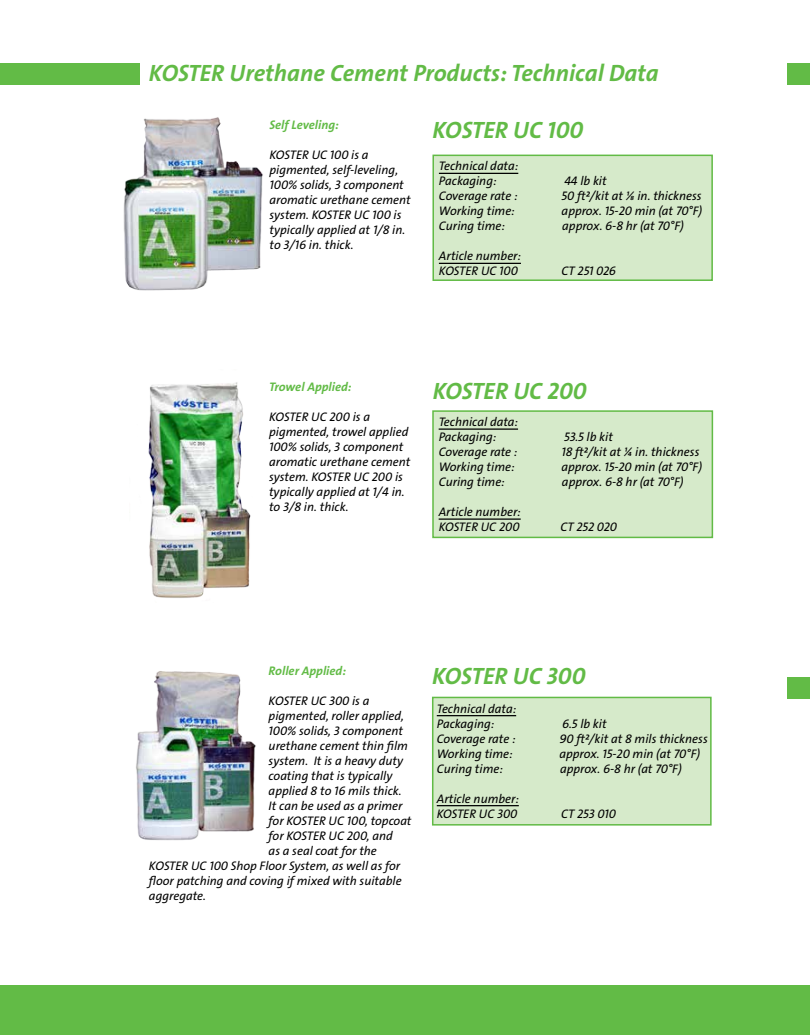
<style>
.page{position:relative;width:810px;height:1035px;background:#fff}
.page>*{position:absolute;margin:0;border:0;box-sizing:border-box;transform-origin:0 0}
.t1{font:23.75px "The Sans LP7 Bld IT";color:#62bb46}
.t2{font:12.5px/15px "The Sans LP5 Plain IT";color:#000}
.t3{font:12.5px "The Sans LP7 Bld IT";color:#62bb46}
</style>
<div class="page">
<div style="left:0;top:63px;width:139px;height:22px;background:#62bb46"></div>
<div style="left:432px;top:410px;width:281px;height:128px;background:#d6eaca;border:2px solid #62bb46"></div>
<hr style="left:439px;top:428px;width:79px;height:2px;background:#000">
<hr style="left:439px;top:518px;width:82px;height:2px;background:#000">
<div style="left:432px;top:155px;width:281px;height:126px;background:#d6eaca;border:2px solid #62bb46"></div>
<hr style="left:439px;top:173px;width:79px;height:1px;background:#000">
<hr style="left:439px;top:263px;width:82px;height:1px;background:#000">
<img style="left:123px;top:117px;width:140px;height:174px">
<img style="left:148px;top:382px;width:103px;height:216px">
<div style="left:432px;top:697px;width:280px;height:129px;background:#d6eaca;border:2px solid #62bb46"></div>
<hr style="left:437px;top:715px;width:79px;height:1px;background:#000">
<hr style="left:437px;top:805px;width:82px;height:1px;background:#000">
<div style="left:788px;top:63px;width:22px;height:22px;background:#62bb46"></div>
<img style="left:136px;top:671px;width:120px;height:170px">
<div style="left:788px;top:678px;width:22px;height:21px;background:#62bb46"></div>
<div style="left:0;top:985px;width:810px;height:50px;background:#62bb46"></div>
<h1 class="t1" style="left:149px;top:58px;width:511px">KOSTER Urethane Cement Products: Technical Data</h1>
<p class="t3" style="left:270px;top:117px;width:71px">Self Leveling:</p>
<p class="t2" style="left:270px;top:148px;width:143px">KOSTER UC 100 is a pigmented, self-leveling,<br>100% solids, 3 component aromatic urethane cement system. KOSTER UC 100 is typically applied at 1/8 in. to 3/16 in. thick.</p>
<p class="t2" style="left:439px;top:159px;width:81px">Technical data:<br>Packaging:</p>
<h1 class="t1" style="left:433px;top:114px;width:152px">KOSTER UC 100</h1>
<p class="t2" style="left:564px;top:174px;width:44px">44 lb kit</p>
<p class="t2" style="left:439px;top:189px;width:80px">Coverage rate :</p>
<p class="t2" style="left:562px;top:189px;width:142px">50 ft²/kit at ⅛ in. thickness</p>
<p class="t2" style="left:439px;top:204px;width:77px">Working time:</p>
<p class="t2" style="left:562px;top:204px;width:142px">approx. 15-20 min (at 70°F)</p>
<p class="t2" style="left:439px;top:219px;width:68px">Curing time:</p>
<p class="t2" style="left:562px;top:219px;width:123px">approx. 6-8 hr (at 70°F)</p>
<p class="t2" style="left:439px;top:249px;width:84px">Article number:<br>KOSTER UC 100</p>
<p class="t2" style="left:562px;top:264px;width:56px">CT 251 026</p>
<p class="t3" style="left:269px;top:379px;width:84px">Trowel Applied:</p>
<p class="t2" style="left:269px;top:410px;width:143px">KOSTER UC 200 is a pigmented, trowel applied<br>100% solids, 3 component aromatic urethane cement system. KOSTER UC 200 is typically applied at 1/4 in. to 3/8 in. thick.</p>
<p class="t2" style="left:439px;top:415px;width:81px">Technical data:<br>Packaging:</p>
<h1 class="t1" style="left:433px;top:376px;width:155px">KOSTER UC 200</h1>
<p class="t2" style="left:564px;top:430px;width:50px">53.5 lb kit</p>
<p class="t2" style="left:439px;top:445px;width:80px">Coverage rate :</p>
<p class="t2" style="left:561px;top:445px;width:140px">18 ft²/kit at ¼ in. thickness</p>
<p class="t2" style="left:439px;top:460px;width:77px">Working time:</p>
<p class="t2" style="left:561px;top:460px;width:142px">approx. 15-20 min (at 70°F)</p>
<p class="t2" style="left:439px;top:475px;width:68px">Curing time:</p>
<p class="t2" style="left:562px;top:475px;width:123px">approx. 6-8 hr (at 70°F)</p>
<p class="t2" style="left:439px;top:505px;width:84px">Article number:<br>KOSTER UC 200</p>
<p class="t2" style="left:560px;top:520px;width:58px">CT 252 020</p>
<p class="t3" style="left:269px;top:663px;width:79px">Roller Applied:</p>
<p class="t2" style="left:269px;top:694px;width:102px">KOSTER UC 300 is a</p>
<p class="t2" style="left:269px;top:709px;width:137px">pigmented, roller applied,</p>
<p class="t2" style="left:269px;top:724px;width:136px">100% solids, 3 component</p>
<p class="t2" style="left:269px;top:739px;width:141px">urethane cement thin film</p>
<p class="t2" style="left:269px;top:754px;width:136px">system. It is a heavy duty</p>
<p class="t2" style="left:269px;top:769px;width:125px">coating that is typically</p>
<p class="t2" style="left:269px;top:784px;width:135px">applied 8 to 16 mils thick.</p>
<p class="t2" style="left:269px;top:799px;width:135px">It can be used as a primer</p>
<p class="t2" style="left:269px;top:814px;width:144px">for KOSTER UC 100, topcoat</p>
<p class="t2" style="left:269px;top:829px;width:126px">for KOSTER UC 200, and</p>
<p class="t2" style="left:269px;top:844px;width:110px">as a seal coat for the</p>
<p class="t2" style="left:149px;top:859px;width:253px">KOSTER UC 100 Shop Floor System, as well as for</p>
<p class="t2" style="left:149px;top:874px;width:254px">floor patching and coving if mixed with suitable</p>
<p class="t2" style="left:149px;top:889px;width:59px">aggregate.</p>
<h1 class="t1" style="left:432px;top:661px;width:155px">KOSTER UC 300</h1>
<p class="t2" style="left:437px;top:701px;width:81px">Technical data:<br>Packaging:</p>
<p class="t2" style="left:562px;top:716px;width:46px">6.5 lb kit</p>
<p class="t2" style="left:437px;top:731px;width:80px">Coverage rate :</p>
<p class="t2" style="left:559px;top:731px;width:150px">90 ft²/kit at 8 mils thickness</p>
<p class="t2" style="left:437px;top:746px;width:77px">Working time:</p>
<p class="t2" style="left:559px;top:746px;width:142px">approx. 15-20 min (at 70°F)</p>
<p class="t2" style="left:437px;top:761px;width:68px">Curing time:</p>
<p class="t2" style="left:560px;top:761px;width:123px">approx. 6-8 hr (at 70°F)</p>
<p class="t2" style="left:437px;top:791px;width:84px">Article number:<br>KOSTER UC 300</p>
<p class="t2" style="left:561px;top:806px;width:56px">CT 253 010</p>
</div>
